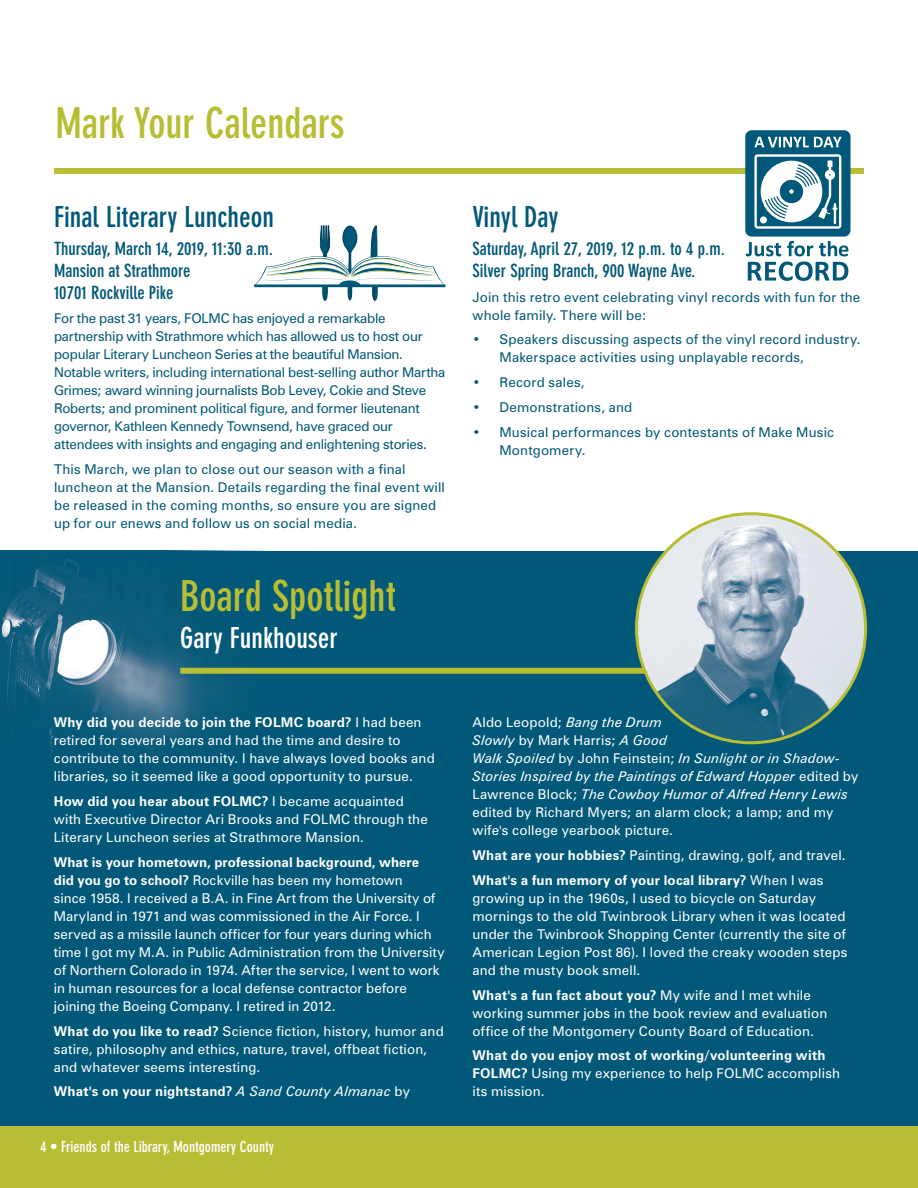
<style>
.page{position:relative;width:918px;height:1188px;background:#fff}
.page>*{position:absolute;margin:0;border:0;box-sizing:border-box;transform-origin:0 0}
.t1{font:700 condensed 42px "DIN Neuzeit Grotesk";color:#b7be33}
.t2{font:700 condensed 28.5px "DIN Neuzeit Grotesk";color:#015878}
.t3{font:700 condensed 28.5px "DIN Neuzeit Grotesk";color:#fff}
.t4{font:700 condensed 18px/21.6px "DIN Neuzeit Grotesk";color:#015878}
.t5{font:700 condensed 15px "DIN Neuzeit Grotesk";color:#fff}
.t6{font:13.5px/18px "Zurich BT";letter-spacing:.01em;color:#fff}
.t7{font:13.5px/18px "Zurich BT";letter-spacing:.005em;color:#015878}
.t8{font:13.5px/18px "Zurich BT";letter-spacing:-.015em;color:#015878}
.t9{font:700 13.5px/18px "Zurich BT";letter-spacing:.015em;color:#fff}
.s1{font-weight:700}
.s2{font-weight:400;font-style:italic}
.s3{font-weight:400}
.s4{font-style:italic}
</style>
<div class="page">
<div style="left:0;top:551px;width:918px;height:606px;background:#015878"></div>
<img style="left:0;top:558px;width:317px;height:197px">
<div style="left:180px;top:668px;width:595px;height:6px;background:#b7be33"></div>
<img style="left:637px;top:514px;width:229px;height:229px;border-radius:115px">
<div style="left:0;top:1126px;width:918px;height:62px;background:#b7be33"></div>
<div style="left:54px;top:168px;width:810px;height:6px;background:#b7be33"></div>
<svg style="left:746px;top:241px;width:102px;height:40px"></svg>
<div style="left:745px;top:130px;width:105px;height:107px;background:#015878;border-radius:6px"></div>
<svg style="left:754px;top:154px;width:87px;height:75px"></svg>
<svg style="left:754px;top:137px;width:88px;height:10px"></svg>
<svg style="left:254px;top:225px;width:191px;height:76px"></svg>
<h1 class="t1" style="left:56px;top:99px;width:291px">Mark Your Calendars</h1>
<h2 class="t2" style="left:54px;top:200px;width:221px">Final Literary Luncheon</h2>
<h3 class="t4" style="left:54px;top:238px;width:221px">Thursday, March 14, 2019, 11:30 a.m.<br>Mansion at Strathmore<br>10701 Rockville Pike</h3>
<p class="t8" style="left:54px;top:309px;width:393px">For the past 31 years, FOLMC has enjoyed a remarkable partnership with Strathmore which has allowed us to host our popular Literary Luncheon Series at the beautiful Mansion.<br>Notable writers, including international best-selling author Martha Grimes; award winning journalists Bob Levey, Cokie and Steve Roberts; and prominent political figure, and former lieutenant governor, Kathleen Kennedy Townsend, have graced our attendees with insights and engaging and enlightening stories.</p>
<p class="t7" style="left:54px;top:460px;width:392px">This March, we plan to close out our season with a final luncheon at the Mansion. Details regarding the final event will be released in the coming months, so ensure you are signed up for our enews and follow us on social media.</p>
<h1 class="t1" style="left:180px;top:572px;width:217px">Board Spotlight</h1>
<h2 class="t3" style="left:180px;top:621px;width:159px">Gary Funkhouser</h2>
<p class="t6" style="left:54px;top:714px;width:382px"><span class="s1">Why did you decide to join the FOLMC board?</span> I had been retired for several years and had the time and desire to contribute to the community. I have always loved books and libraries, so it seemed like a good opportunity to pursue.</p>
<p class="t6" style="left:54px;top:792px;width:375px"><span class="s1">How did you hear about FOLMC?</span> I became acquainted with Executive Director Ari Brooks and FOLMC through the<br>Literary Luncheon series at Strathmore Mansion.</p>
<p class="t6" style="left:54px;top:853px;width:392px"><span class="s1">What is your hometown, professional background, where<br>did you go to school?</span> Rockville has been my hometown<br>since 1958. I received a B.A. in Fine Art from the University of Maryland in 1971 and was commissioned in the Air Force. I served as a missile launch officer for four years during which time I got my M.A. in Public Administration from the University of Northern Colorado in 1974. After the service, I went to work in human resources for a local defense contractor before joining the Boeing Company. I retired in 2012.</p>
<p class="t6" style="left:54px;top:1022px;width:392px"><span class="s1">What do you like to read?</span> Science fiction, history, humor and satire, philosophy and ethics, nature, travel, offbeat fiction, and whatever seems interesting.</p>
<p class="t9" style="left:54px;top:1082px;width:358px">What's on your nightstand? <span class="s2">A Sand County Almanac</span> <span class="s3">by</span></p>
<p class="t5" style="left:40px;top:1138px;width:235px">4 • Friends of the Library, Montgomery County</p>
<h2 class="t2" style="left:472px;top:200px;width:87px">Vinyl Day</h2>
<h3 class="t4" style="left:472px;top:238px;width:254px">Saturday, April 27, 2019, 12 p.m. to 4 p.m.<br>Silver Spring Branch, 900 Wayne Ave.</h3>
<p class="t7" style="left:472px;top:288px;width:389px">Join this retro event celebrating vinyl records with fun for the whole family. There will be:</p>
<p class="t7" style="left:500px;top:330px;width:363px;text-indent:-27px">• Speakers discussing aspects of the vinyl record industry.<br>Makerspace activities using unplayable records,</p>
<p class="t7" style="left:472px;top:373px;width:114px">• Record sales,</p>
<p class="t7" style="left:472px;top:398px;width:161px">• Demonstrations, and</p>
<p class="t7" style="left:500px;top:423px;width:336px;text-indent:-27px">• Musical performances by contestants of Make Music<br>Montgomery.</p>
<p class="t6" style="left:472px;top:713px;width:387px">Aldo Leopold; <span class="s4">Bang the Drum<br>Slowly</span> by Mark Harris; <span class="s4">A Good<br>Walk Spoiled</span> by John Feinstein; <span class="s4">In Sunlight or in Shadow-Stories Inspired by the Paintings of Edward Hopper</span> edited by Lawrence Block; <span class="s4">The Cowboy Humor of Alfred Henry Lewis </span>edited by Richard Myers; an alarm clock; a lamp; and my wife's college yearbook picture.</p>
<p class="t9" style="left:472px;top:843px;width:375px;line-height:24.8px">What are your hobbies? <span class="s3">Painting, drawing, golf, and travel.<br></span>What's a fun memory of your local library? <span class="s3">When I was</span></p>
<p class="t6" style="left:472px;top:889px;width:376px">growing up in the 1960s, I used to bicycle on Saturday mornings to the old Twinbrook Library when it was located under the Twinbrook Shopping Center (currently the site of American Legion Post 86). I loved the creaky wooden steps and the musty book smell.</p>
<p class="t6" style="left:472px;top:986px;width:356px"><span class="s1">What's a fun fact about you?</span> My wife and I met while working summer jobs in the book review and evaluation office of the Montgomery County Board of Education.</p>
<p class="t9" style="left:472px;top:1046px;width:369px">What do you enjoy most of working/volunteering with<br>FOLMC? <span class="s3">Using my experience to help FOLMC accomplish its mission.</span></p>
</div>
